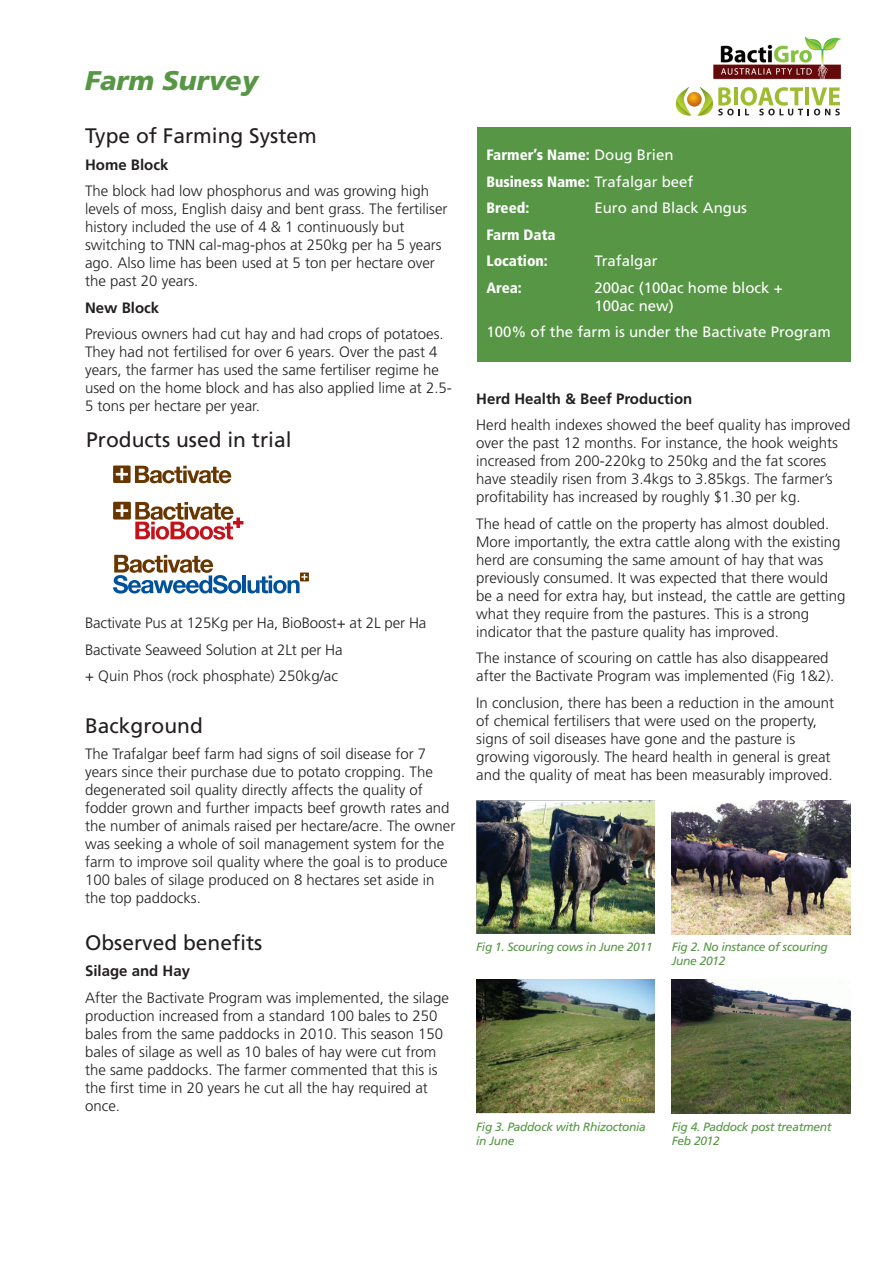
<style>
.page{position:relative;width:893px;height:1263px;background:#fff}
.page>*{position:absolute;margin:0;border:0;box-sizing:border-box;transform-origin:0 0}
.t1{font:italic 900 27px "Frutiger LT Std";color:#569644}
.t2{font:21px "Frutiger LT Std";color:#231f20}
.t3{font:300 15px/18px "Frutiger LT Std";color:#231f20}
.t4{font:15px/18px "Frutiger LT Std";color:#fff}
.t5{font:900 condensed 15px/26.5px "Frutiger LT Std";color:#fff}
.t6{font:700 15px "Frutiger LT Std";color:#231f20}
.t7{font:italic 12px/13.5px "Frutiger LT Std";letter-spacing:-.025em;color:#569644}
.s1{font-weight:400;font-stretch:normal}
</style>
<div class="page">
<div style="left:477px;top:128px;width:373px;height:234px;background:#569644"></div>
<svg style="left:113px;top:465px;width:118px;height:18px"></svg>
<svg style="left:113px;top:502px;width:130px;height:38px"></svg>
<div style="left:657px;top:68px;width:202px;height:66px;background:#fff;opacity:.75"></div>
<svg style="left:687px;top:92px;width:15px;height:15px"></svg>
<svg style="left:675px;top:87px;width:16px;height:29px"></svg>
<svg style="left:698px;top:87px;width:142px;height:29px"></svg>
<img style="left:711px;top:36px;width:132px;height:45px">
<img style="left:477px;top:801px;width:178px;height:132px">
<img style="left:672px;top:800px;width:178px;height:134px">
<img style="left:476px;top:979px;width:179px;height:134px">
<img style="left:672px;top:979px;width:178px;height:134px">
<svg style="left:113px;top:555px;width:128px;height:39px"></svg>
<hr style="left:242px;top:575px;width:4px;height:18px;background:#01519b">
<svg style="left:248px;top:572px;width:61px;height:21px"></svg>
<h1 class="t1" style="left:85px;top:65px;width:175px">Farm Survey</h1>
<h2 class="t2" style="left:85px;top:124px;width:233px">Type of Farming System</h2>
<p class="t6" style="left:85px;top:156px;width:85px">Home Block</p>
<p class="t3" style="left:85px;top:182px;width:364px">The block had low phosphorus and was growing high levels of moss, English daisy and bent grass. The fertiliser history included the use of 4 &amp; 1 continuously but switching to TNN cal-mag-phos at 250kg per ha 5 years ago. Also lime has been used at 5 ton per hectare over the past 20 years.</p>
<p class="t6" style="left:85px;top:299px;width:76px">New Block</p>
<p class="t3" style="left:85px;top:325px;width:368px">Previous owners had cut hay and had crops of potatoes.<br>They had not fertilised for over 6 years. Over the past 4 years, the farmer has used the same fertiliser regime he used on the home block and has also applied lime at 2.5- 5 tons per hectare per year.</p>
<h2 class="t2" style="left:86px;top:427px;width:207px">Products used in trial</h2>
<p class="t3" style="left:85px;top:610px;width:343px;line-height:26.5px">Bactivate Pus at 125Kg per Ha, BioBoost+ at 2L per Ha<br>Bactivate Seaweed Solution at 2Lt per Ha<br>+ Quin Phos (rock phosphate) 250kg/ac</p>
<h2 class="t2" style="left:85px;top:713px;width:119px">Background</h2>
<p class="t3" style="left:85px;top:745px;width:372px">The Trafalgar beef farm had signs of soil disease for 7 years since their purchase due to potato cropping. The degenerated soil quality directly affects the quality of fodder grown and further impacts beef growth rates and the number of animals raised per hectare/acre. The owner was seeking a whole of soil management system for the farm to improve soil quality where the goal is to produce 100 bales of silage produced on 8 hectares set aside in the top paddocks.</p>
<h2 class="t2" style="left:85px;top:930px;width:179px">Observed benefits</h2>
<p class="t6" style="left:85px;top:962px;width:107px">Silage and Hay</p>
<p class="t3" style="left:85px;top:989px;width:365px">After the Bactivate Program was implemented, the silage production increased from a standard 100 bales to 250 bales from the same paddocks in 2010. This season 150 bales of silage as well as 10 bales of hay were cut from the same paddocks. The farmer commented that this is the first time in 20 years he cut all the hay required at once.</p>
<p class="t5" style="left:486px;top:142px;width:208px">Farmer’s Name: <span class="s1">Doug Brien<br></span>Business Name: <span class="s1">Trafalgar beef<br></span>Breed:</p>
<p class="t4" style="left:594px;top:199px;width:154px">Euro and Black Angus</p>
<p class="t5" style="left:486px;top:221px;width:71px">Farm Data<br>Location:</p>
<p class="t4" style="left:594px;top:252px;width:65px">Trafalgar</p>
<p class="t5" style="left:486px;top:274px;width:37px">Area:</p>
<p class="t4" style="left:594px;top:279px;width:190px">200ac (100ac home block +<br>100ac new)</p>
<p class="t4" style="left:486px;top:323px;width:346px">100% of the farm is under the Bactivate Program</p>
<p class="t6" style="left:476px;top:390px;width:218px">Herd Health &amp; Beef Production</p>
<p class="t3" style="left:476px;top:416px;width:376px">Herd health indexes showed the beef quality has improved over the past 12 months. For instance, the hook weights increased from 200-220kg to 250kg and the fat scores have steadily risen from 3.4kgs to 3.85kgs. The farmer’s profitability has increased by roughly $1.30 per kg.</p>
<p class="t3" style="left:476px;top:515px;width:371px">The head of cattle on the property has almost doubled.<br>More importantly, the extra cattle along with the existing herd are consuming the same amount of hay that was previously consumed. It was expected that there would be a need for extra hay, but instead, the cattle are getting what they require from the pastures. This is a strong indicator that the pasture quality has improved.</p>
<p class="t3" style="left:476px;top:649px;width:360px">The instance of scouring on cattle has also disappeared after the Bactivate Program was implemented (Fig 1&amp;2).</p>
<p class="t3" style="left:476px;top:694px;width:359px">In conclusion, there has been a reduction in the amount of chemical fertilisers that were used on the property, signs of soil diseases have gone and the pasture is growing vigorously. The heard health in general is great and the quality of meat has been measurably improved.</p>
<p class="t7" style="left:476px;top:940px;width:178px">Fig 1. Scouring cows in June 2011</p>
<p class="t7" style="left:672px;top:940px;width:157px">Fig 2. No instance of scouring<br>June 2012</p>
<p class="t7" style="left:476px;top:1120px;width:171px">Fig 3. Paddock with Rhizoctonia in June</p>
<p class="t7" style="left:672px;top:1120px;width:161px">Fig 4. Paddock post treatment<br>Feb 2012</p>
</div>
